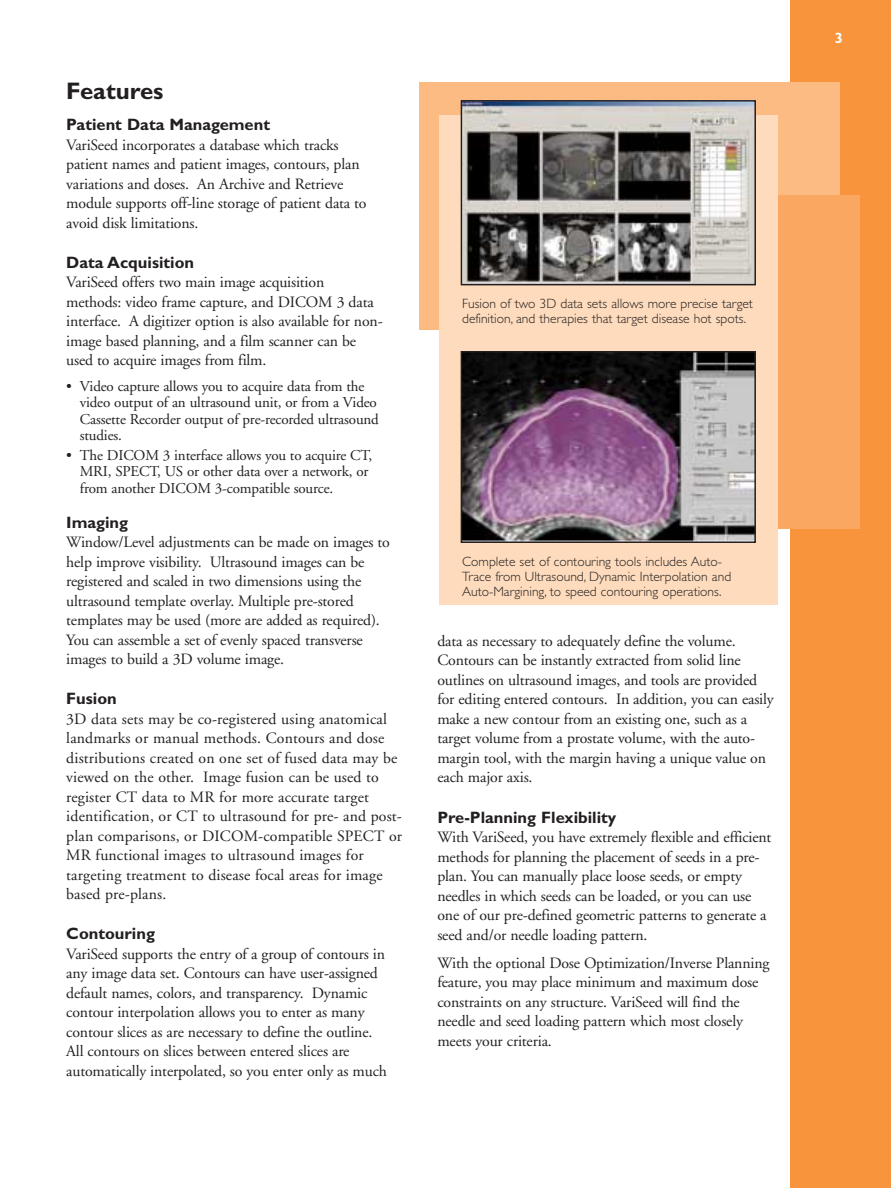
<style>
.page{position:relative;width:891px;height:1188px;background:#fff}
.page>*{position:absolute;margin:0;border:0;box-sizing:border-box;transform-origin:0 0}
.t1{font:700 24px "Gill Sans";color:#231f20}
.t2{font:700 16.5px "Gill Sans";color:#231f20}
.t3{font:15.75px/19.5px "Adobe Garamond";letter-spacing:-.01em;color:#231f20}
.t4{font:15.75px/19.5px "Adobe Garamond";letter-spacing:.01em;color:#231f20}
.t5{font:15px/16.5px "Adobe Garamond";letter-spacing:-.01em;color:#231f20}
.t6{font:700 15px "Gill Sans";color:#fff}
.t7{font:300 13.5px/15px "Gill Sans";color:#231f20}
</style>
<div class="page">
<div style="left:790px;top:0;width:101px;height:1188px;background:#f7943c"></div>
<div style="left:419px;top:82px;width:421px;height:248px;background:#fbbb83"></div>
<div style="left:738px;top:195px;width:121px;height:333px;background:#f9a761"></div>
<div style="left:439px;top:115px;width:338px;height:490px;background:#fddbbc"></div>
<img style="left:464px;top:103px;width:289px;height:179px">
<div style="left:461px;top:100px;width:295px;height:185px;border:2px solid #231f20"></div>
<img style="left:464px;top:354px;width:289px;height:186px">
<div style="left:461px;top:351px;width:295px;height:192px;border:2px solid #231f20"></div>
<h1 class="t1" style="left:66px;top:82px;width:99px">Features</h1>
<p class="t2" style="left:66px;top:119px;width:205px">Patient Data Management</p>
<p class="t3" style="left:66px;top:137px;width:302px">VariSeed incorporates a database which tracks patient names and patient images, contours, plan variations and doses. An Archive and Retrieve module supports off-line storage of patient data to avoid disk limitations.</p>
<p class="t2" style="left:66px;top:257px;width:129px">Data Acquisition</p>
<p class="t3" style="left:66px;top:274px;width:318px">VariSeed offers two main image acquisition methods: video frame capture, and DICOM 3 data interface. A digitizer option is also available for non&shy;image based planning, and a film scanner can be used to acquire images from film.</p>
<p class="t5" style="left:80px;top:379px;width:301px;text-indent:-14px">• Video capture allows you to acquire data from the video output of an ultrasound unit, or from a Video Cassette Recorder output of pre-recorded ultrasound studies.</p>
<p class="t5" style="left:80px;top:448px;width:294px;text-indent:-14px">• The DICOM 3 interface allows you to acquire CT,<br>MRI, SPECT, US or other data over a network, or from another DICOM 3-compatible source.</p>
<p class="t2" style="left:66px;top:516px;width:63px">Imaging</p>
<p class="t3" style="left:66px;top:534px;width:325px">Window/Level adjustments can be made on images to help improve visibility. Ultrasound images can be registered and scaled in two dimensions using the ultrasound template overlay. Multiple pre-stored templates may be used (more are added as required).<br>You can assemble a set of evenly spaced transverse images to build a 3D volume image.</p>
<p class="t2" style="left:66px;top:693px;width:52px">Fusion</p>
<p class="t4" style="left:66px;top:710px;width:337px">3D data sets may be co-registered using anatomical landmarks or manual methods. Contours and dose distributions created on one set of fused data may be viewed on the other. Image fusion can be used to register CT data to MR for more accurate target identification, or CT to ultrasound for pre- and post&shy;plan comparisons, or DICOM-compatible SPECT or MR functional images to ultrasound images for targeting treatment to disease focal areas for image based pre-plans.</p>
<p class="t2" style="left:66px;top:928px;width:90px">Contouring</p>
<p class="t3" style="left:66px;top:946px;width:322px">VariSeed supports the entry of a group of contours in any image data set. Contours can have user-assigned default names, colors, and transparency. Dynamic contour interpolation allows you to enter as many contour slices as are necessary to define the outline.<br>All contours on slices between entered slices are automatically interpolated, so you enter only as much</p>
<p class="t7" style="left:462px;top:298px;width:292px">Fusion of two 3D data sets allows more precise target definition, and therapies that target disease hot spots.</p>
<p class="t7" style="left:462px;top:555px;width:271px">Complete set of contouring tools includes Auto-<br>Trace from Ultrasound, Dynamic Interpolation and<br>Auto-Margining, to speed contouring operations.</p>
<p class="t3" style="left:437px;top:633px;width:338px">data as necessary to adequately define the volume.<br>Contours can be instantly extracted from solid line outlines on ultrasound images, and tools are provided for editing entered contours. In addition, you can easily make a new contour from an existing one, such as a target volume from a prostate volume, with the auto&shy;margin tool, with the margin having a unique value on each major axis.</p>
<p class="t2" style="left:437px;top:811px;width:180px">Pre-Planning Flexibility</p>
<p class="t3" style="left:437px;top:829px;width:336px">With VariSeed, you have extremely flexible and efficient methods for planning the placement of seeds in a pre&shy;plan. You can manually place loose seeds, or empty needles in which seeds can be loaded, or you can use one of our pre-defined geometric patterns to generate a seed and/or needle loading pattern.</p>
<p class="t3" style="left:437px;top:954px;width:334px">With the optional Dose Optimization/Inverse Planning feature, you may place minimum and maximum dose constraints on any structure. VariSeed will find the needle and seed loading pattern which most closely meets your criteria.</p>
<p class="t6" style="left:835px;top:33px;width:10px">3</p>
</div>
